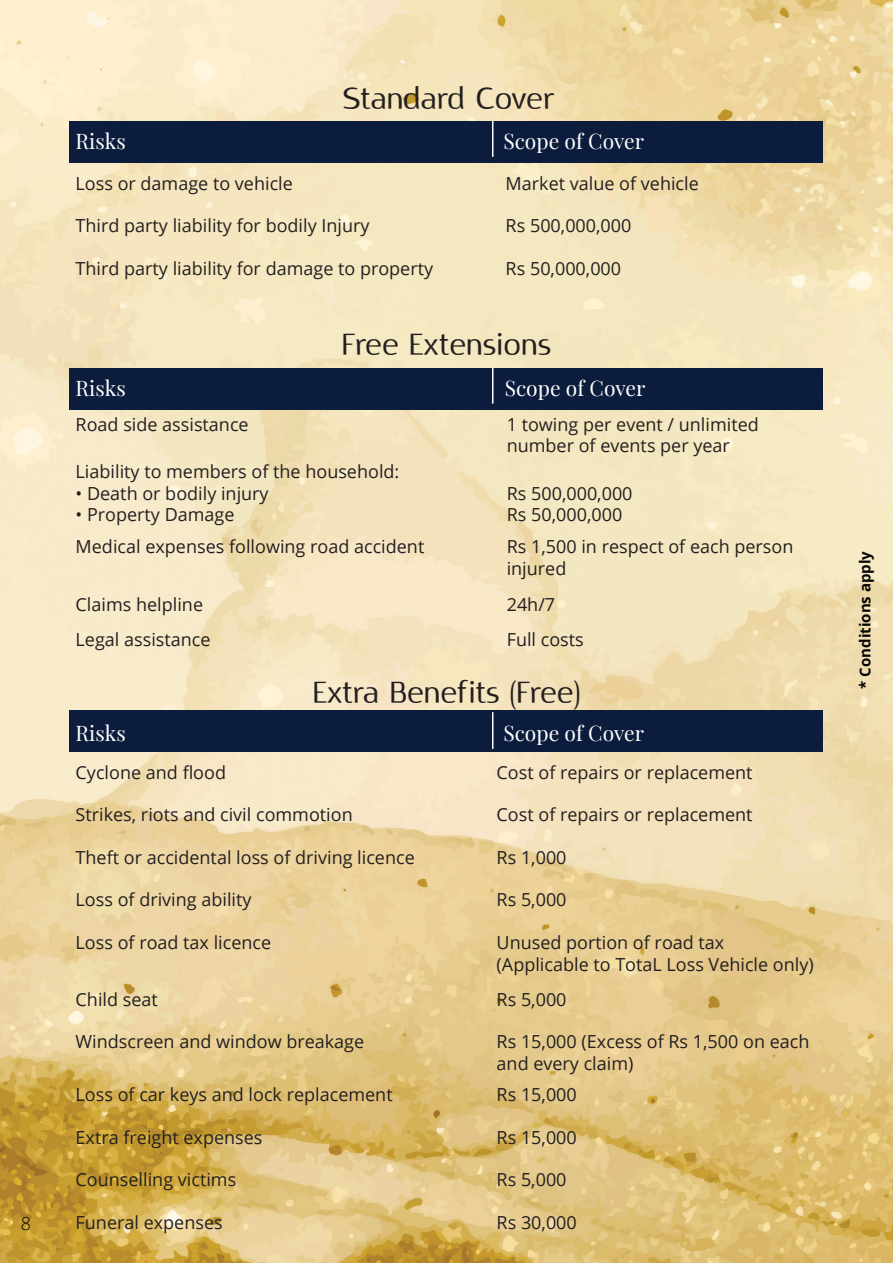
<style>
.page{position:relative;width:893px;height:1263px;background:#fff}
.page>*{position:absolute;margin:0;border:0;box-sizing:border-box;transform-origin:0 0}
.t1{font:30px "Rabelo";color:#231f20}
.t2{font:21px "Playfair Display";color:#fff}
.t3{font:18px/21.6px "Open Sans";color:#231f20}
.t4{font:300 18px "Open Sans";color:#040503}
.t5{font:700 15px "Open Sans";color:#040503}
</style>
<div class="page">
<img style="left:0;top:0;width:893px;height:1263px">
<div style="left:70px;top:121px;width:753px;height:42px;background:#0c1c3c"></div>
<div style="left:70px;top:710px;width:753px;height:42px;background:#0c1c3c"></div>
<div style="left:70px;top:368px;width:753px;height:41px;background:#0c1c3c"></div>
<hr style="left:492px;top:120px;width:1px;height:37px;background:#fff">
<hr style="left:492px;top:712px;width:1px;height:37px;background:#fff">
<hr style="left:492px;top:367px;width:1px;height:37px;background:#fff">
<p class="t1" style="left:343px;top:80px;width:213px">Standard Cover</p>
<p class="t2" style="left:76px;top:125px;width:52px">Risks</p>
<p class="t2" style="left:503px;top:125px;width:142px">Scope of Cover</p>
<p class="t3" style="left:76px;top:172px;width:219px">Loss or damage to vehicle</p>
<p class="t3" style="left:506px;top:172px;width:195px">Market value of vehicle</p>
<p class="t3" style="left:76px;top:214px;width:295px">Third party liability for bodily Injury</p>
<p class="t3" style="left:506px;top:214px;width:127px">Rs 500,000,000</p>
<p class="t3" style="left:76px;top:257px;width:359px">Third party liability for damage to property</p>
<p class="t3" style="left:506px;top:257px;width:117px">Rs 50,000,000</p>
<p class="t1" style="left:342px;top:327px;width:211px">Free Extensions</p>
<p class="t2" style="left:76px;top:371px;width:52px">Risks</p>
<p class="t2" style="left:505px;top:371px;width:142px">Scope of Cover</p>
<p class="t3" style="left:76px;top:413px;width:175px">Road side assistance</p>
<p class="t3" style="left:507px;top:413px;width:254px">1 towing per event / unlimited</p>
<p class="t3" style="left:507px;top:434px;width:225px">number of events per year</p>
<p class="t3" style="left:76px;top:460px;width:325px">Liability to members of the household:</p>
<p class="t3" style="left:76px;top:482px;width:195px">• Death or bodily injury</p>
<p class="t3" style="left:76px;top:503px;width:160px">• Property Damage</p>
<p class="t3" style="left:507px;top:482px;width:127px">Rs 500,000,000</p>
<p class="t3" style="left:507px;top:503px;width:117px">Rs 50,000,000</p>
<p class="t3" style="left:76px;top:536px;width:350px">Medical expenses following road accident</p>
<p class="t3" style="left:507px;top:536px;width:288px">Rs 1,500 in respect of each person injured</p>
<p class="t3" style="left:76px;top:593px;width:129px">Claims helpline</p>
<p class="t3" style="left:507px;top:593px;width:50px">24h/7</p>
<p class="t3" style="left:76px;top:628px;width:136px">Legal assistance</p>
<p class="t3" style="left:507px;top:628px;width:79px">Full costs</p>
<p class="t1" style="left:313px;top:675px;width:269px">Extra Benefits (Free)</p>
<p class="t2" style="left:76px;top:717px;width:52px">Risks</p>
<p class="t2" style="left:503px;top:717px;width:142px">Scope of Cover</p>
<p class="t3" style="left:76px;top:761px;width:152px">Cyclone and flood</p>
<p class="t3" style="left:497px;top:761px;width:257px">Cost of repairs or replacement</p>
<p class="t3" style="left:76px;top:804px;width:279px">Strikes, riots and civil commotion</p>
<p class="t3" style="left:497px;top:804px;width:257px">Cost of repairs or replacement</p>
<p class="t3" style="left:76px;top:846px;width:341px">Theft or accidental loss of driving licence</p>
<p class="t3" style="left:497px;top:846px;width:71px">Rs 1,000</p>
<p class="t3" style="left:76px;top:889px;width:177px">Loss of driving ability</p>
<p class="t3" style="left:497px;top:889px;width:71px">Rs 5,000</p>
<p class="t3" style="left:76px;top:931px;width:197px">Loss of road tax licence</p>
<p class="t3" style="left:497px;top:931px;width:229px">Unused portion of road tax</p>
<p class="t3" style="left:497px;top:953px;width:319px">(Applicable to TotaL Loss Vehicle only)</p>
<p class="t3" style="left:76px;top:988px;width:84px">Child seat</p>
<p class="t3" style="left:497px;top:988px;width:71px">Rs 5,000</p>
<p class="t3" style="left:76px;top:1030px;width:290px">Windscreen and window breakage</p>
<p class="t3" style="left:497px;top:1030px;width:314px">Rs 15,000 (Excess of Rs 1,500 on each and every claim)</p>
<p class="t3" style="left:76px;top:1083px;width:319px">Loss of car keys and lock replacement</p>
<p class="t3" style="left:497px;top:1083px;width:82px">Rs 15,000</p>
<p class="t3" style="left:76px;top:1126px;width:188px">Extra freight expenses</p>
<p class="t3" style="left:497px;top:1126px;width:82px">Rs 15,000</p>
<p class="t3" style="left:76px;top:1168px;width:162px">Counselling victims</p>
<p class="t3" style="left:497px;top:1168px;width:71px">Rs 5,000</p>
<p class="t4" style="left:21px;top:1211px;width:12px">8</p>
<p class="t3" style="left:76px;top:1211px;width:149px">Funeral expenses</p>
<p class="t3" style="left:497px;top:1211px;width:82px">Rs 30,000</p>
<p class="t5" style="left:854px;top:689px;width:139px;rotate:-90deg">* Conditions apply</p>
</div>
